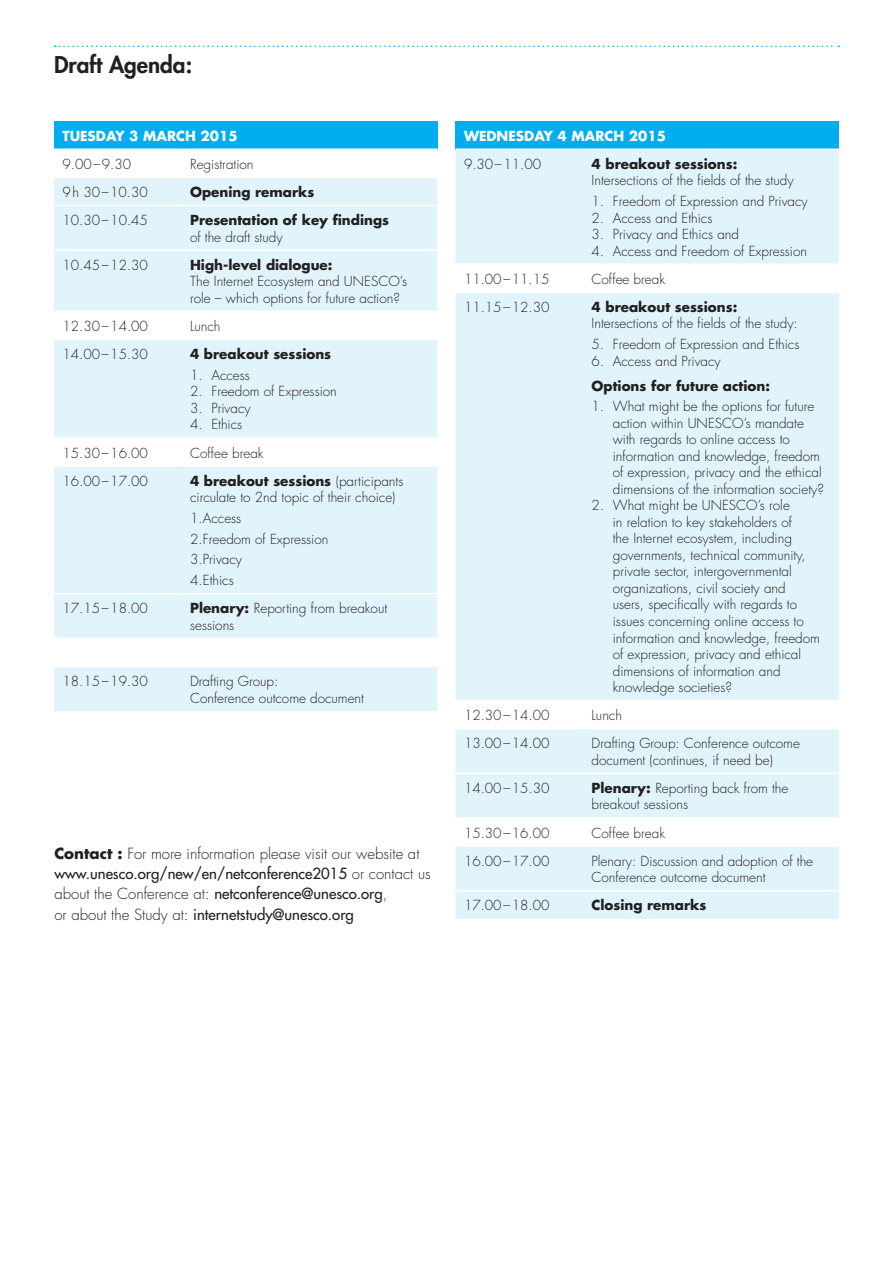
<style>
.page{position:relative;width:893px;height:1263px;background:#fff}
.page>*{position:absolute;margin:0;border:0;box-sizing:border-box;transform-origin:0 0}
.Titre1{font:800 22.5px "Futura Std";color:#231f20}
.texte_courant{font:300 15px/20.2px "Futura Std";color:#231f20}
.texte_courant_9{font:300 13.5px/16.5px "Futura Std";color:#231f20}
.texte_courant_9-2{font:700 13.5px/16.5px "Futura Std";color:#231f20}
.texte_courant_9-3{font:700 13.5px "Futura Std";color:#fff}
.s1{font-weight:300}
.s2{font-weight:700}
.s3{font-weight:500}
</style>
<div class="page">
<svg style="left:55px;top:46px;width:784px;height:1px"></svg>
<div style="left:54px;top:121px;width:383px;height:28px;background:#00aeef"></div>
<svg style="left:54px;top:178px;width:383px;height:533px;fill:#e1f4fc"></svg>
<hr style="left:54px;top:148px;width:128px;height:2px;background:#fff">
<hr style="left:182px;top:148px;width:255px;height:2px;background:#fff">
<hr style="left:54px;top:205px;width:128px;height:1px;background:#fff">
<hr style="left:182px;top:205px;width:255px;height:1px;background:#fff">
<hr style="left:54px;top:249px;width:128px;height:2px;background:#fff">
<hr style="left:182px;top:249px;width:255px;height:2px;background:#fff">
<hr style="left:54px;top:311px;width:128px;height:1px;background:#fff">
<hr style="left:182px;top:311px;width:255px;height:1px;background:#fff">
<hr style="left:54px;top:339px;width:128px;height:1px;background:#fff">
<hr style="left:182px;top:339px;width:255px;height:1px;background:#fff">
<hr style="left:54px;top:437px;width:128px;height:2px;background:#fff">
<hr style="left:182px;top:437px;width:255px;height:2px;background:#fff">
<hr style="left:54px;top:465px;width:128px;height:2px;background:#fff">
<hr style="left:182px;top:465px;width:255px;height:2px;background:#fff">
<hr style="left:54px;top:593px;width:128px;height:1px;background:#fff">
<hr style="left:182px;top:593px;width:255px;height:1px;background:#fff">
<hr style="left:54px;top:638px;width:128px;height:1px;background:#fff">
<hr style="left:182px;top:638px;width:255px;height:1px;background:#fff">
<hr style="left:54px;top:666px;width:128px;height:1px;background:#fff">
<hr style="left:182px;top:666px;width:255px;height:1px;background:#fff">
<div style="left:455px;top:121px;width:384px;height:28px;background:#00aeef"></div>
<svg style="left:455px;top:150px;width:384px;height:769px;fill:#e1f4fc"></svg>
<hr style="left:455px;top:148px;width:128px;height:2px;background:#fff">
<hr style="left:583px;top:148px;width:256px;height:2px;background:#fff">
<hr style="left:455px;top:263px;width:128px;height:2px;background:#fff">
<hr style="left:583px;top:263px;width:256px;height:2px;background:#fff">
<hr style="left:455px;top:292px;width:128px;height:1px;background:#fff">
<hr style="left:583px;top:292px;width:256px;height:1px;background:#fff">
<hr style="left:455px;top:700px;width:128px;height:1px;background:#fff">
<hr style="left:583px;top:700px;width:256px;height:1px;background:#fff">
<hr style="left:455px;top:728px;width:128px;height:1px;background:#fff">
<hr style="left:583px;top:728px;width:256px;height:1px;background:#fff">
<hr style="left:455px;top:772px;width:128px;height:2px;background:#fff">
<hr style="left:583px;top:772px;width:256px;height:2px;background:#fff">
<hr style="left:455px;top:817px;width:128px;height:2px;background:#fff">
<hr style="left:583px;top:817px;width:256px;height:2px;background:#fff">
<hr style="left:455px;top:845px;width:128px;height:2px;background:#fff">
<hr style="left:583px;top:845px;width:256px;height:2px;background:#fff">
<hr style="left:455px;top:890px;width:128px;height:1px;background:#fff">
<hr style="left:583px;top:890px;width:256px;height:1px;background:#fff">
<p class="Titre1" style="left:54px;top:50px;width:140px">Draft Agenda:</p>
<p class="texte_courant_9-3" style="left:63px;top:127px;width:177px">TUESDAY 3 MARCH 2015</p>
<p class="texte_courant_9" style="left:63px;top:156px;width:70px">9.00–9.30</p>
<p class="texte_courant_9" style="left:190px;top:156px;width:65px">Registration</p>
<p class="texte_courant_9" style="left:63px;top:184px;width:87px">9h 30–10.30</p>
<p class="texte_courant_9-2" style="left:190px;top:184px;width:126px">Opening remarks</p>
<p class="texte_courant_9" style="left:63px;top:212px;width:87px">10.30–10.45</p>
<p class="texte_courant_9-2" style="left:190px;top:212px;width:201px">Presentation of key findings <span class="s1">of the draft study</span></p>
<p class="texte_courant_9" style="left:63px;top:257px;width:87px">10.45–12.30</p>
<p class="texte_courant_9" style="left:190px;top:257px;width:219px"><span class="s2">High-level dialogue:<br></span>The Internet Ecosystem and UNESCO’s role – which options for future action?</p>
<p class="texte_courant_9" style="left:63px;top:318px;width:87px">12.30–14.00</p>
<p class="texte_courant_9" style="left:190px;top:318px;width:32px">Lunch</p>
<p class="texte_courant_9" style="left:63px;top:346px;width:87px">14.00–15.30</p>
<p class="texte_courant_9-2" style="left:190px;top:346px;width:143px">4 breakout sessions</p>
<p class="texte_courant_9" style="left:190px;top:367px;width:61px">1. Access</p>
<p class="texte_courant_9" style="left:190px;top:384px;width:148px">2. Freedom of Expression</p>
<p class="texte_courant_9" style="left:190px;top:400px;width:62px">3. Privacy</p>
<p class="texte_courant_9" style="left:190px;top:417px;width:54px">4. Ethics</p>
<p class="texte_courant_9" style="left:63px;top:445px;width:87px">15.30–16.00</p>
<p class="texte_courant_9" style="left:190px;top:445px;width:75px">Coffee break</p>
<p class="texte_courant_9" style="left:63px;top:473px;width:87px">16.00–17.00</p>
<p class="texte_courant_9" style="left:190px;top:473px;width:215px"><span class="s2">4 breakout sessions</span> (participants circulate to 2nd topic of their choice)</p>
<p class="texte_courant_9" style="left:190px;top:510px;width:53px">1.Access</p>
<p class="texte_courant_9" style="left:190px;top:531px;width:140px">2.Freedom of Expression</p>
<p class="texte_courant_9" style="left:190px;top:552px;width:54px">3.Privacy</p>
<p class="texte_courant_9" style="left:190px;top:572px;width:45px">4.Ethics</p>
<p class="texte_courant_9" style="left:63px;top:601px;width:87px">17.15–18.00</p>
<p class="texte_courant_9" style="left:190px;top:601px;width:199px"><span class="s2">Plenary:</span> Reporting from breakout sessions</p>
<p class="texte_courant_9" style="left:63px;top:673px;width:87px">18.15–19.30</p>
<p class="texte_courant_9" style="left:190px;top:673px;width:175px">Drafting Group:<br>Conference outcome document</p>
<p class="texte_courant" style="left:54px;top:844px;width:378px"><span class="s2">Contact :</span> For more information please visit our website at <span class="s3">www.unesco.org/new/en/netconference2015</span> or contact us about the Conference at: <span class="s3">netconference@unesco.org</span>,<br>or about the Study at: <span class="s3">internetstudy@unesco.org</span></p>
<p class="texte_courant_9-3" style="left:464px;top:127px;width:203px">WEDNESDAY 4 MARCH 2015</p>
<p class="texte_courant_9" style="left:464px;top:156px;width:79px">9.30–11.00</p>
<p class="texte_courant_9" style="left:592px;top:156px;width:203px"><span class="s2">4 breakout sessions:<br></span>Intersections of the fields of the study</p>
<p class="texte_courant_9" style="left:592px;top:193px;width:218px">1. Freedom of Expression and Privacy</p>
<p class="texte_courant_9" style="left:592px;top:210px;width:122px">2. Access and Ethics</p>
<p class="texte_courant_9" style="left:592px;top:226px;width:149px">3. Privacy and Ethics and</p>
<p class="texte_courant_9" style="left:592px;top:243px;width:217px">4. Access and Freedom of Expression</p>
<p class="texte_courant_9" style="left:464px;top:271px;width:87px">11.00–11.15</p>
<p class="texte_courant_9" style="left:592px;top:271px;width:75px">Coffee break</p>
<p class="texte_courant_9" style="left:464px;top:299px;width:87px">11.15–12.30</p>
<p class="texte_courant_9" style="left:592px;top:299px;width:208px"><span class="s2">4 breakout sessions:<br></span>Intersections of the fields of the study:</p>
<p class="texte_courant_9" style="left:592px;top:336px;width:209px">5. Freedom of Expression and Ethics</p>
<p class="texte_courant_9" style="left:592px;top:353px;width:131px">6. Access and Privacy</p>
<p class="texte_courant_9-2" style="left:592px;top:377px;width:180px">Options for future action:</p>
<p class="texte_courant_9" style="left:613px;top:399px;width:213px;text-indent:-21px">1. What might be the options for future action within UNESCO’s mandate with regards to online access to information and knowledge, freedom of expression, privacy and the ethical dimensions of the information society?</p>
<p class="texte_courant_9" style="left:613px;top:498px;width:209px;text-indent:-21px">2. What might be UNESCO’s role<br>in relation to key stakeholders of<br>the Internet ecosystem, including governments, technical community, private sector, intergovernmental organizations, civil society and users, specifically with regards to issues concerning online access to information and knowledge, freedom of expression, privacy and ethical dimensions of information and knowledge societies?</p>
<p class="texte_courant_9" style="left:464px;top:707px;width:87px">12.30–14.00</p>
<p class="texte_courant_9" style="left:592px;top:707px;width:32px">Lunch</p>
<p class="texte_courant_9" style="left:464px;top:735px;width:87px">13.00–14.00</p>
<p class="texte_courant_9" style="left:592px;top:735px;width:210px">Drafting Group: Conference outcome document (continues, if need be)</p>
<p class="texte_courant_9" style="left:464px;top:780px;width:87px">14.00–15.30</p>
<p class="texte_courant_9" style="left:592px;top:780px;width:198px"><span class="s2">Plenary:</span> Reporting back from the breakout sessions</p>
<p class="texte_courant_9" style="left:464px;top:825px;width:87px">15.30–16.00</p>
<p class="texte_courant_9" style="left:592px;top:825px;width:75px">Coffee break</p>
<p class="texte_courant_9" style="left:464px;top:853px;width:87px">16.00–17.00</p>
<p class="texte_courant_9" style="left:592px;top:853px;width:223px">Plenary: Discussion and adoption of the<br>Conference outcome document</p>
<p class="texte_courant_9" style="left:464px;top:898px;width:87px">17.00–18.00</p>
<p class="texte_courant_9-2" style="left:592px;top:897px;width:116px">Closing remarks</p>
</div>
